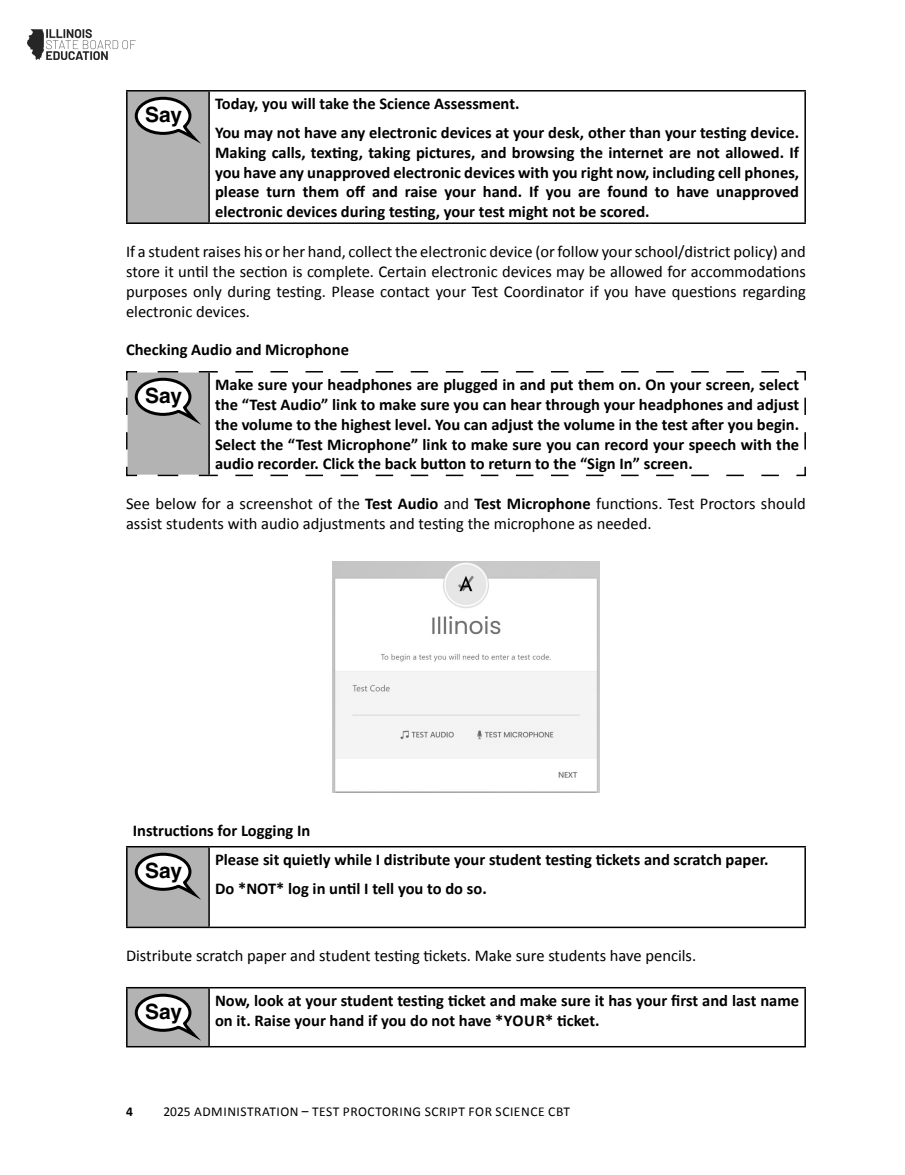
<style>
.page{position:relative;width:905px;height:1175px;background:#fff}
.page>*{position:absolute;margin:0;border:0;box-sizing:border-box;transform-origin:0 0}
.t1{font:700 21px "Helvetica LT Std";letter-spacing:-.01em;color:#000}
.t2{font:700 16.5px/19.8px "Calibri";color:#000}
.t3{font:16.5px/19.8px "Calibri";color:#000;text-align:justify}
.t4{font:13.5px "Calibri";letter-spacing:.04em;color:#000}
.t5{font:700 13.5px "Calibri";color:#000}
.s1{font-weight:700}
</style>
<div class="page">
<img style="left:27px;top:29px;width:109px;height:31px">
<hr style="left:804px;top:847px;width:2px;height:79px;background:#000">
<div style="left:127px;top:91px;width:82px;height:132px;background:#b3b3b3"></div>
<hr style="left:126px;top:90px;width:83px;height:2px;background:#000">
<hr style="left:126px;top:92px;width:2px;height:130px;background:#000">
<hr style="left:209px;top:90px;width:597px;height:2px;background:#000">
<hr style="left:208px;top:92px;width:2px;height:130px;background:#000">
<hr style="left:804px;top:92px;width:2px;height:130px;background:#000">
<hr style="left:126px;top:222px;width:83px;height:2px;background:#000">
<hr style="left:209px;top:222px;width:597px;height:2px;background:#000">
<svg style="left:135px;top:97px;width:62px;height:44px"></svg>
<div style="left:127px;top:987px;width:82px;height:59px;background:#b3b3b3"></div>
<hr style="left:126px;top:987px;width:83px;height:1px;background:#000">
<hr style="left:126px;top:988px;width:2px;height:58px;background:#000">
<hr style="left:209px;top:987px;width:597px;height:1px;background:#000">
<hr style="left:208px;top:988px;width:2px;height:58px;background:#000">
<hr style="left:804px;top:988px;width:2px;height:58px;background:#000">
<hr style="left:126px;top:1046px;width:83px;height:1px;background:#000">
<hr style="left:209px;top:1046px;width:597px;height:1px;background:#000">
<svg style="left:135px;top:993px;width:62px;height:44px"></svg>
<svg style="left:126px;top:371px;width:680px;height:106px"></svg>
<img style="left:333px;top:561px;width:266px;height:231px">
<div style="left:127px;top:846px;width:82px;height:81px;background:#b3b3b3"></div>
<hr style="left:126px;top:846px;width:83px;height:1px;background:#000">
<hr style="left:126px;top:847px;width:2px;height:79px;background:#000">
<hr style="left:209px;top:846px;width:597px;height:1px;background:#000">
<hr style="left:208px;top:847px;width:2px;height:79px;background:#000">
<hr style="left:126px;top:926px;width:83px;height:2px;background:#000">
<hr style="left:209px;top:926px;width:597px;height:2px;background:#000">
<svg style="left:135px;top:852px;width:62px;height:44px"></svg>
<p class="t1" style="left:145px;top:102px;width:38px">Say</p>
<p class="t2" style="left:215px;top:89px;width:585px;line-height:28.8px">Today, you will take the Science Assessment.<br>You may not have any electronic devices at your desk, other than your testing device.</p>
<p class="t2" style="left:215px;top:142px;width:585px;text-align:justify">Making calls, texting, taking pictures, and browsing the internet are not allowed. If you have any unapproved electronic devices with you right now, including cell phones, please turn them off and raise your hand. If you are found to have unapproved electronic devices during testing, your test might not be scored.</p>
<p class="t3" style="left:126px;top:241px;width:681px">If a student raises his or her hand, collect the electronic device (or follow your school/district policy) and store it until the section is complete. Certain electronic devices may be allowed for accommodations purposes only during testing. Please contact your Test Coordinator if you have questions regarding electronic devices.</p>
<p class="t2" style="left:126px;top:338px;width:224px">Checking Audio and Microphone</p>
<p class="t1" style="left:145px;top:383px;width:38px">Say</p>
<p class="t2" style="left:215px;top:374px;width:585px;text-align:justify">Make sure your headphones are plugged in and put them on. On your screen, select the “Test Audio” link to make sure you can hear through your headphones and adjust the volume to the highest level. You can adjust the volume in the test after you begin.<br>Select the “Test Microphone” link to make sure you can record your speech with the audio recorder. Click the back button to return to the “Sign In” screen.</p>
<p class="t3" style="left:126px;top:493px;width:681px">See below for a screenshot of the <span class="s1">Test Audio</span> and <span class="s1">Test Microphone</span> functions. Test Proctors should assist students with audio adjustments and testing the microphone as needed.</p>
<p class="t2" style="left:133px;top:820px;width:179px">Instructions for Logging In</p>
<p class="t1" style="left:145px;top:858px;width:38px">Say</p>
<h4 class="t2" style="left:215px;top:844px;width:555px;line-height:28.8px">Please sit quietly while I distribute your student testing tickets and scratch paper.<br>Do *NOT* log in until I tell you to do so.</h4>
<p class="t3" style="left:126px;top:945px;width:571px">Distribute scratch paper and student testing tickets. Make sure students have pencils.</p>
<p class="t1" style="left:145px;top:999px;width:38px">Say</p>
<p class="t2" style="left:215px;top:990px;width:585px">Now, look at your student testing ticket and make sure it has your first and last name on it. Raise your hand if you do not have *YOUR* ticket.</p>
<p class="t5" style="left:126px;top:1102px;width:8px">4</p>
<p class="t4" style="left:163px;top:1102px;width:408px">2025 ADMINISTRATION – TEST PROCTORING SCRIPT FOR SCIENCE CBT</p>
</div>
